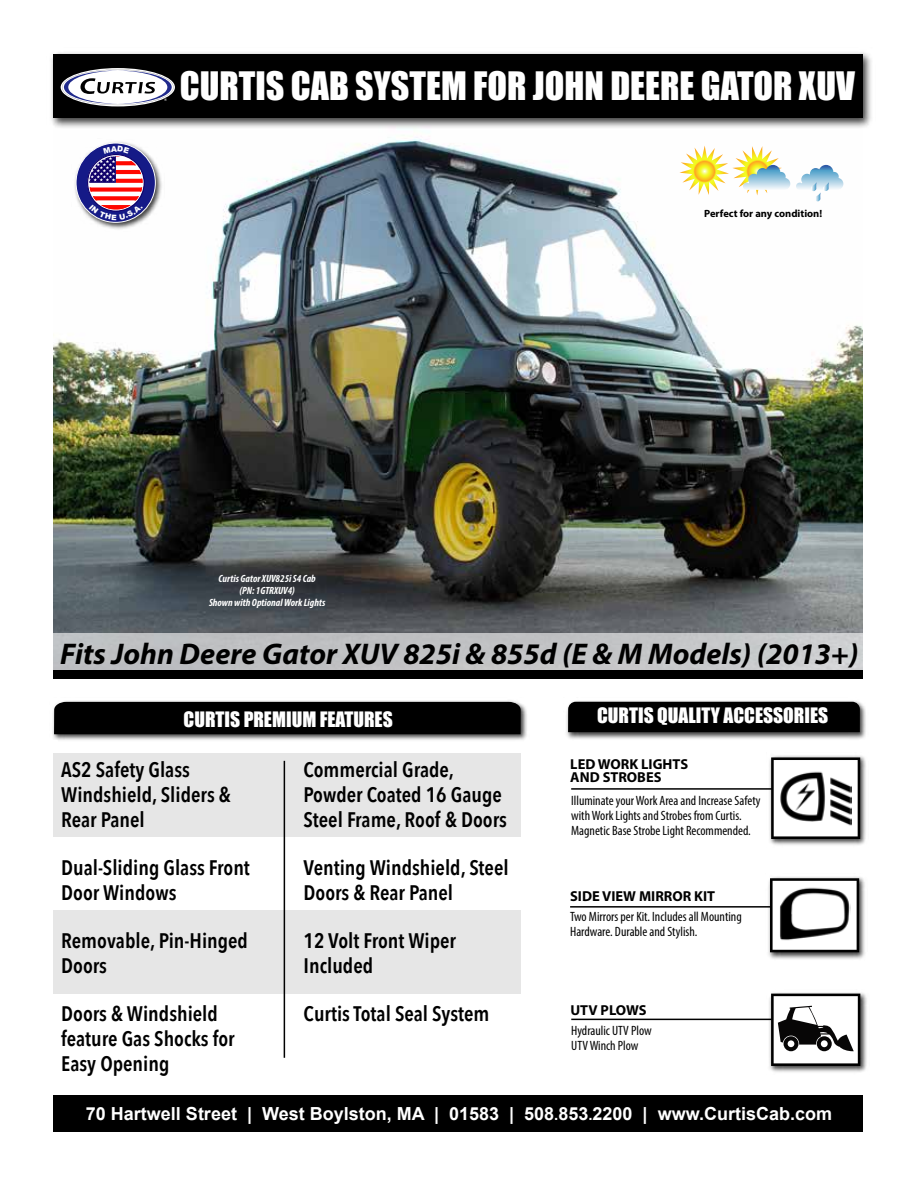
<style>
.page{position:relative;width:918px;height:1188px;background:#fff}
.page>*{position:absolute;margin:0;border:0;box-sizing:border-box;transform-origin:0 0}
.t1{font:36px "Impact";color:#fff}
.t2{font:italic 700 30px "Myriad Pro";color:#000}
.t3{font:600 21px/25.2px "Avenir Next Condensed";color:#000}
.t4{font:19.5px "Impact";color:#fff}
.t5{font:700 18px "Arial";color:#fff}
.t6{font:700 14.4px/13.5px "Myriad Pro";color:#000}
.t7{font:condensed 13.5px/15px "Myriad Pro";color:#000}
.t8{font:italic 700 condensed 10.5px/12px "Myriad Pro";color:#fff;text-align:center}
.t9{font:700 10.5px "Myriad Pro";color:#000}
.s1{font-size:15px}
</style>
<div class="page">
<img style="left:54px;top:139px;width:809px;height:494px">
<div style="left:49px;top:633px;width:814px;height:41px;background:linear-gradient(to right,#babcbe,#cacccd)"></div>
<img style="left:51px;top:52px;width:821px;height:77px">
<div style="left:54px;top:54px;width:809px;height:64px;background:#000"></div>
<div style="left:54px;top:1095px;width:809px;height:37px;background:#000"></div>
<svg style="left:62px;top:69px;width:112px;height:36px"></svg>
<img style="left:566px;top:701px;width:300px;height:38px">
<div style="left:568px;top:702px;width:292px;height:30px;background:#000"></div>
<div style="left:595px;top:703px;width:238px;height:31px;background:#000"></div>
<img style="left:52px;top:700px;width:475px;height:40px">
<div style="left:54px;top:702px;width:467px;height:32px;background:#000"></div>
<img style="left:181px;top:707px;width:216px;height:31px">
<div style="left:54px;top:754px;width:467px;height:83px;background:#e6e6e6"></div>
<div style="left:54px;top:910px;width:467px;height:84px;background:#e6e6e6"></div>
<hr style="left:284px;top:761px;width:1px;height:297px;background:#000">
<hr style="left:570px;top:906px;width:204px;height:2px;background:#000">
<hr style="left:571px;top:788px;width:208px;height:2px;background:#000">
<img style="left:767px;top:755px;width:99px;height:90px">
<svg style="left:771px;top:757px;width:89px;height:82px"></svg>
<hr style="left:571px;top:1019px;width:208px;height:1px;background:#000">
<img style="left:780px;top:762px;width:72px;height:72px">
<img style="left:766px;top:876px;width:99px;height:83px">
<svg style="left:770px;top:878px;width:89px;height:74px"></svg>
<img style="left:779px;top:879px;width:71px;height:71px">
<img style="left:766px;top:992px;width:101px;height:80px">
<svg style="left:679px;top:146px;width:111px;height:49px"></svg>
<svg style="left:796px;top:165px;width:47px;height:36px"></svg>
<img style="left:71px;top:139px;width:94px;height:92px">
<div style="left:76px;top:143px;width:79px;height:79px;background:#151a87;border-radius:50%"></div>
<div style="left:76px;top:143px;width:80px;height:80px;border:1px solid #fff;border-radius:50%"></div>
<div style="left:54px;top:671px;width:809px;height:8px;background:#000"></div>
<svg style="left:771px;top:994px;width:89px;height:72px"></svg>
<svg style="left:87px;top:146px;width:58px;height:74px"></svg>
<h1 class="t1" style="left:180px;top:58px;width:677px">CURTIS CAB SYSTEM FOR JOHN DEERE GATOR XUV</h1>
<p class="t8" style="left:209px;top:572px;width:118px">Curtis Gator XUV825i S4 Cab<br>(PN: 1GTRXUV4)<br>Shown with Optional Work Lights</p>
<p class="t9" style="left:704px;top:207px;width:120px">Perfect for any condition!</p>
<h2 class="t2" style="left:60px;top:635px;width:800px">Fits John Deere Gator XUV 825i &amp; 855d (E &amp; M Models) (2013+)</h2>
<p class="t4" style="left:184px;top:704px;width:211px">CURTIS PREMIUM FEATURES</p>
<p class="t4" style="left:597px;top:701px;width:233px">CURTIS QUALITY ACCESSORIES</p>
<p class="t3" style="left:61px;top:756px;width:171px">AS2 Safety Glass<br>Windshield, Sliders &amp;<br>Rear Panel</p>
<p class="t3" style="left:61px;top:854px;width:190px">Dual-Sliding Glass Front<br>Door Windows</p>
<p class="t3" style="left:61px;top:927px;width:188px">Removable, Pin-Hinged<br>Doors</p>
<p class="t3" style="left:61px;top:1000px;width:175px">Doors &amp; Windshield feature Gas Shocks for<br>Easy Opening</p>
<p class="t6" style="left:570px;top:757px;width:119px">LED WORK LIGHTS<br>AND STROBES</p>
<p class="t7" style="left:571px;top:793px;width:191px">Illuminate your Work Area and Increase Safety with Work Lights and Strobes from Curtis.<br>Magnetic Base Strobe Light Recommended.</p>
<p class="t3" style="left:304px;top:756px;width:205px">Commercial Grade,<br>Powder Coated 16 Gauge<br>Steel Frame, Roof &amp; Doors</p>
<p class="t3" style="left:304px;top:854px;width:207px">Venting Windshield, Steel<br>Doors &amp; Rear Panel</p>
<p class="t3" style="left:304px;top:927px;width:154px">12 Volt Front Wiper<br>Included</p>
<p class="t3" style="left:304px;top:1000px;width:187px">Curtis Total Seal System</p>
<p class="t6" style="left:570px;top:889px;width:147px">SIDE VIEW MIRROR KIT</p>
<p class="t7" style="left:570px;top:908px;width:173px">Two Mirrors per Kit. Includes all Mounting<br>Hardware. Durable and Stylish.</p>
<p class="t6" style="left:570px;top:1003px;width:78px">UTV PLOWS</p>
<p class="t7" style="left:571px;top:1023px;width:82px">Hydraulic UTV Plow<br>UTV Winch Plow</p>
<p class="t5" style="left:86px;top:1102px;width:748px">70 Hartwell Street | West Boylston, MA | 01583 | 508<span class="s1">.</span>853<span class="s1">.</span>2200 | www.CurtisCab.com</p>
</div>
